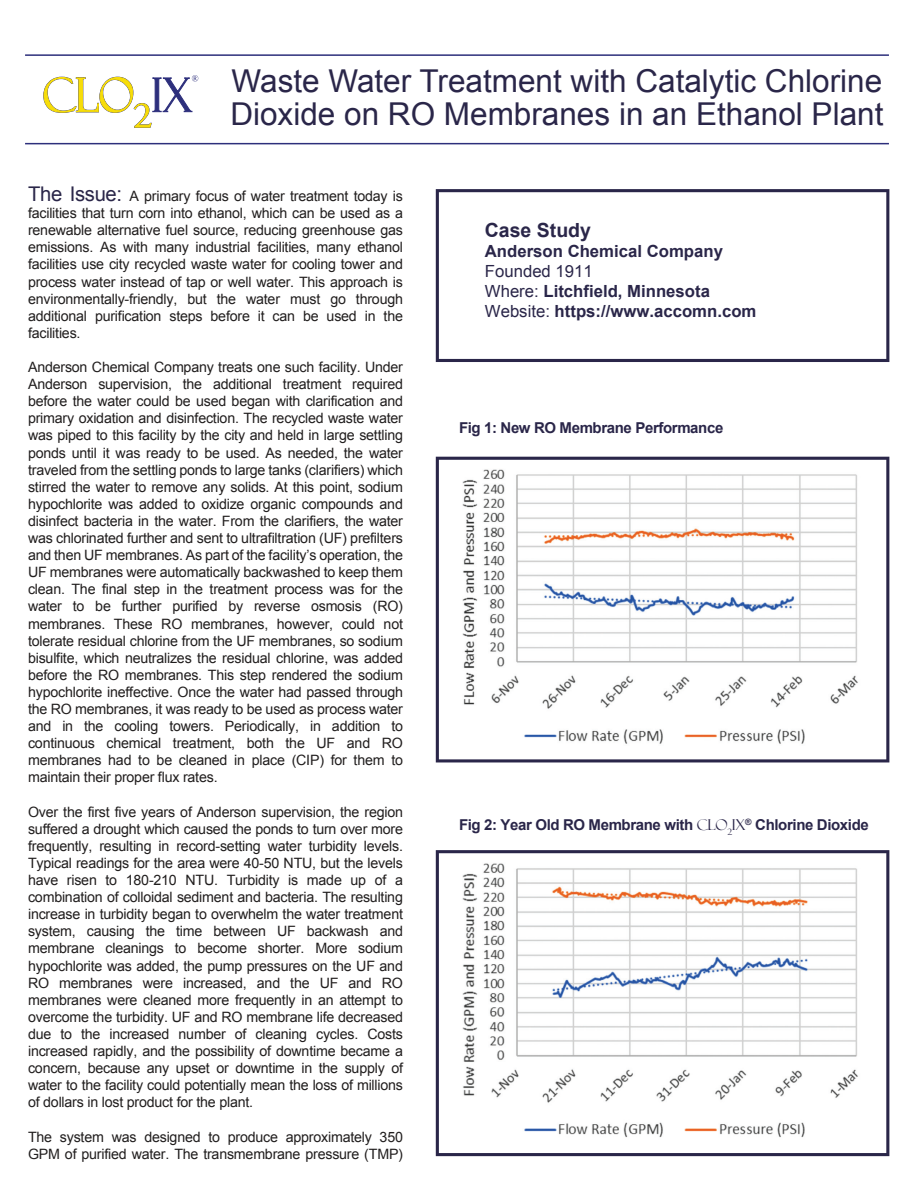
<style>
.page{position:relative;width:918px;height:1188px;background:#fff}
.page>*{position:absolute;margin:0;border:0;box-sizing:border-box;transform-origin:0 0}
.t1{font:31.5px/33px "Arial";color:#2a2649}
.t2{font:700 19.5px "Arial";color:#2a2649}
.t3{font:700 16.8px/20.1px "Arial";color:#2a2649}
.t4{font:700 15px "Arial";letter-spacing:-.025em;color:#2a2649}
.t5{font:14.25px/17.1px "Arial";letter-spacing:-.015em;color:#211e1e;text-align:justify}
.s1{font-size:20.25px;color:#2a2649}
.s2{font-weight:400}
.s3{font-family:"Felix Titling";font-weight:400}
</style>
<div class="page">
<svg style="left:436px;top:189px;width:453px;height:173px"></svg>
<svg style="left:43px;top:75px;width:155px;height:53px"></svg>
<hr style="left:25px;top:54px;width:864px;height:2px;background:#2d2f7c">
<hr style="left:25px;top:143px;width:864px;height:1px;background:#2d2f7c">
<svg style="left:436px;top:457px;width:453px;height:305px"></svg>
<svg style="left:436px;top:850px;width:453px;height:306px"></svg>
<h1 class="t1" style="left:230px;top:65px;width:655px">Waste Water Treatment with Catalytic Chlorine<br>Dioxide on RO Membranes in an Ethanol Plant</h1>
<p class="t5" style="left:28px;top:188px;width:376px"><span class="s1">The Issue:</span> A primary focus of water treatment today is facilities that turn corn into ethanol, which can be used as a renewable alternative fuel source, reducing greenhouse gas emissions. As with many industrial facilities, many ethanol facilities use city recycled waste water for cooling tower and process water instead of tap or well water. This approach is environmentally-friendly, but the water must go through additional purification steps before it can be used in the facilities.</p>
<p class="t5" style="left:28px;top:359px;width:377px">Anderson Chemical Company treats one such facility. Under Anderson supervision, the additional treatment required before the water could be used began with clarification and primary oxidation and disinfection. The recycled waste water was piped to this facility by the city and held in large settling ponds until it was ready to be used. As needed, the water traveled from the settling ponds to large tanks (clarifiers) which stirred the water to remove any solids. At this point, sodium hypochlorite was added to oxidize organic compounds and disinfect bacteria in the water. From the clarifiers, the water was chlorinated further and sent to ultrafiltration (UF) prefilters and then UF membranes. As part of the facility’s operation, the UF membranes were automatically backwashed to keep them clean. The final step in the treatment process was for the water to be further purified by reverse osmosis (RO) membranes. These RO membranes, however, could not tolerate residual chlorine from the UF membranes, so sodium bisulfite, which neutralizes the residual chlorine, was added before the RO membranes. This step rendered the sodium hypochlorite ineffective. Once the water had passed through the RO membranes, it was ready to be used as process water and in the cooling towers. Periodically, in addition to continuous chemical treatment, both the UF and RO membranes had to be cleaned in place (CIP) for them to maintain their proper flux rates.</p>
<p class="t5" style="left:28px;top:803px;width:377px">Over the first five years of Anderson supervision, the region suffered a drought which caused the ponds to turn over more frequently, resulting in record-setting water turbidity levels.<br>Typical readings for the area were 40-50 NTU, but the levels have risen to 180-210 NTU. Turbidity is made up of a combination of colloidal sediment and bacteria. The resulting increase in turbidity began to overwhelm the water treatment system, causing the time between UF backwash and membrane cleanings to become shorter. More sodium hypochlorite was added, the pump pressures on the UF and RO membranes were increased, and the UF and RO membranes were cleaned more frequently in an attempt to overcome the turbidity. UF and RO membrane life decreased due to the increased number of cleaning cycles. Costs increased rapidly, and the possibility of downtime became a concern, because any upset or downtime in the supply of water to the facility could potentially mean the loss of millions of dollars in lost product for the plant.</p>
<p class="t5" style="left:28px;top:1128px;width:376px">The system was designed to produce approximately 350<br>GPM of purified water. The transmembrane pressure (TMP)</p>
<h2 class="t2" style="left:485px;top:217px;width:108px">Case Study</h2>
<p class="t3" style="left:485px;top:241px;width:240px">Anderson Chemical Company</p>
<p class="t3" style="left:485px;top:261px;width:273px"><span class="s2">Founded 1911<br>Where:</span> Litchfield, Minnesota<br><span class="s2">Website:</span> https://www.accomn.com</p>
<p class="t4" style="left:459px;top:418px;width:266px">Fig 1: New RO Membrane Performance</p>
<p class="t4" style="left:459px;top:814px;width:411px">Fig 2: Year Old RO Membrane with <span class="s3">ClO</span><sub>2</sub><span class="s3">IX</span><sup>®</sup> Chlorine Dioxide</p>
</div>
